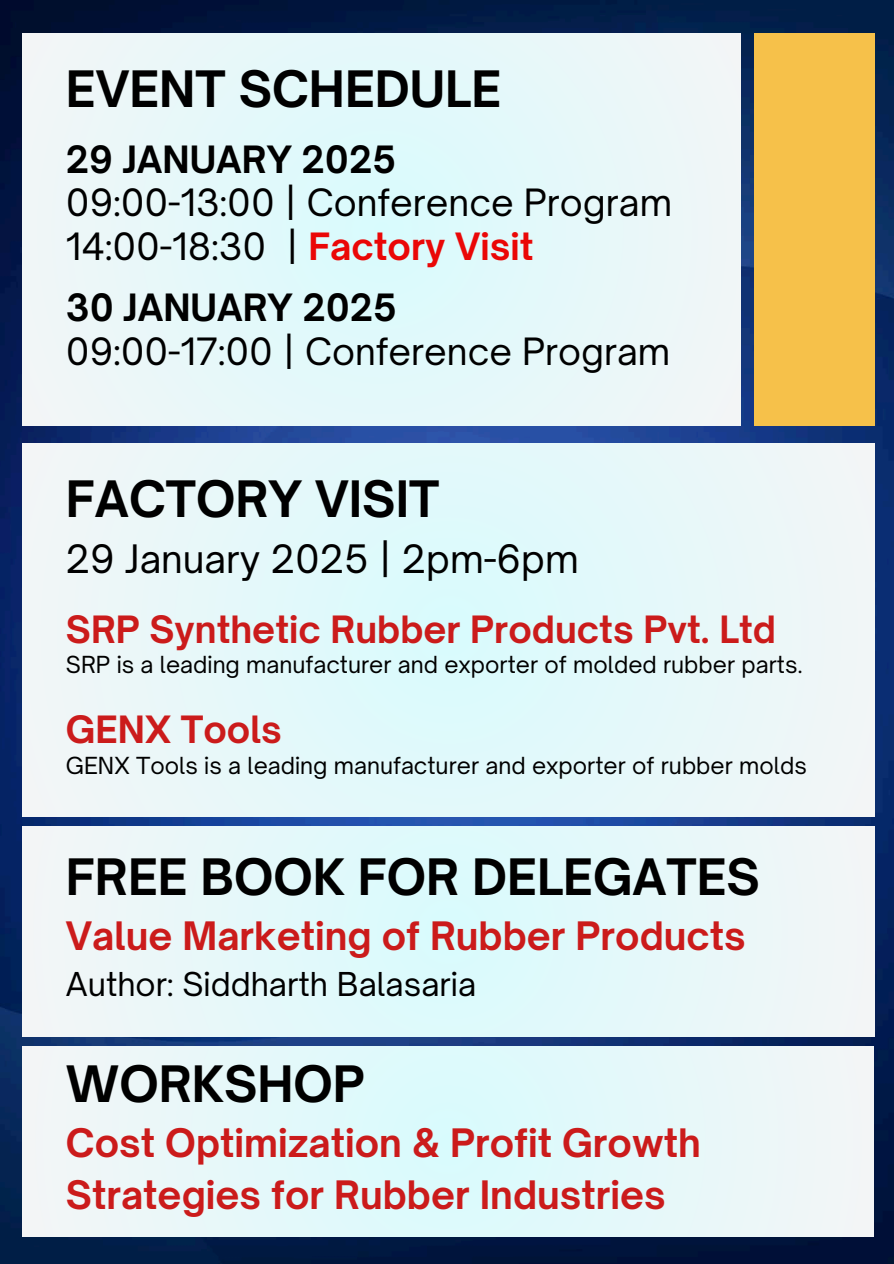
<style>
.page{position:relative;width:894px;height:1264px;background:#fff}
.page>*{position:absolute;margin:0;border:0;box-sizing:border-box;transform-origin:0 0}
.t1{font:700 48px "Open Sauce One";color:#000}
.t2{font:700 37.5px/51.8px "Open Sauce One";color:#cb1b1b}
.t3{font:37.5px "Open Sauce One";color:#000}
.t4{font:36px/43.8px "Open Sauce One";color:#000}
.t5{font:700 36px "Open Sauce One";color:#cb1b1b}
.t6{font:700 36px "Open Sauce One";color:#000}
.t7{font:31.5px "Open Sauce One";color:#000}
.t8{font:22.5px "Open Sauce One";color:#000}
.s1{font-weight:700;color:#ea0707}
</style>
<div class="page">
<img style="left:0;top:0;width:893px;height:1263px">
<div style="left:22px;top:33px;width:718px;height:393px;background:#e7f8f9"></div>
<div style="left:22px;top:443px;width:852px;height:373px;background:#e6f8f9"></div>
<div style="left:22px;top:826px;width:852px;height:210px;background:#e6f8fa"></div>
<div style="left:22px;top:1046px;width:850px;height:190px;background:#e6f8fa"></div>
<div style="left:754px;top:33px;width:120px;height:393px;background:#f6c14a"></div>
<h1 class="t1" style="left:66px;top:59px;width:437px">EVENT SCHEDULE</h1>
<h3 class="t6" style="left:66px;top:137px;width:331px">29 JANUARY 2025</h3>
<h3 class="t4" style="left:66px;top:181px;width:607px">09:00-13:00 | Conference Program<br>14:00-18:30 | <span class="s1">Factory Visit</span></h3>
<h3 class="t6" style="left:66px;top:285px;width:332px">30 JANUARY 2025</h3>
<h3 class="t4" style="left:66px;top:329px;width:605px">09:00-17:00 | Conference Program</h3>
<h1 class="t1" style="left:66px;top:469px;width:375px">FACTORY VISIT</h1>
<h2 class="t3" style="left:66px;top:535px;width:514px">29 January 2025 | 2pm-6pm</h2>
<h3 class="t5" style="left:66px;top:607px;width:711px">SRP Synthetic Rubber Products Pvt. Ltd</h3>
<p class="t8" style="left:66px;top:651px;width:738px">SRP is a leading manufacturer and exporter of molded rubber parts.</p>
<h3 class="t5" style="left:66px;top:707px;width:217px">GENX Tools</h3>
<p class="t8" style="left:66px;top:751px;width:742px">GENX Tools is a leading manufacturer and exporter of rubber molds</p>
<h1 class="t1" style="left:66px;top:847px;width:695px">FREE BOOK FOR DELEGATES</h1>
<h2 class="t2" style="left:66px;top:910px;width:681px">Value Marketing of Rubber Products</h2>
<h3 class="t7" style="left:66px;top:964px;width:411px">Author: Siddharth Balasaria</h3>
<h1 class="t1" style="left:66px;top:1054px;width:300px">WORKSHOP</h1>
<h2 class="t2" style="left:66px;top:1117px;width:636px">Cost Optimization &amp; Profit Growth<br>Strategies for Rubber Industries</h2>
</div>
